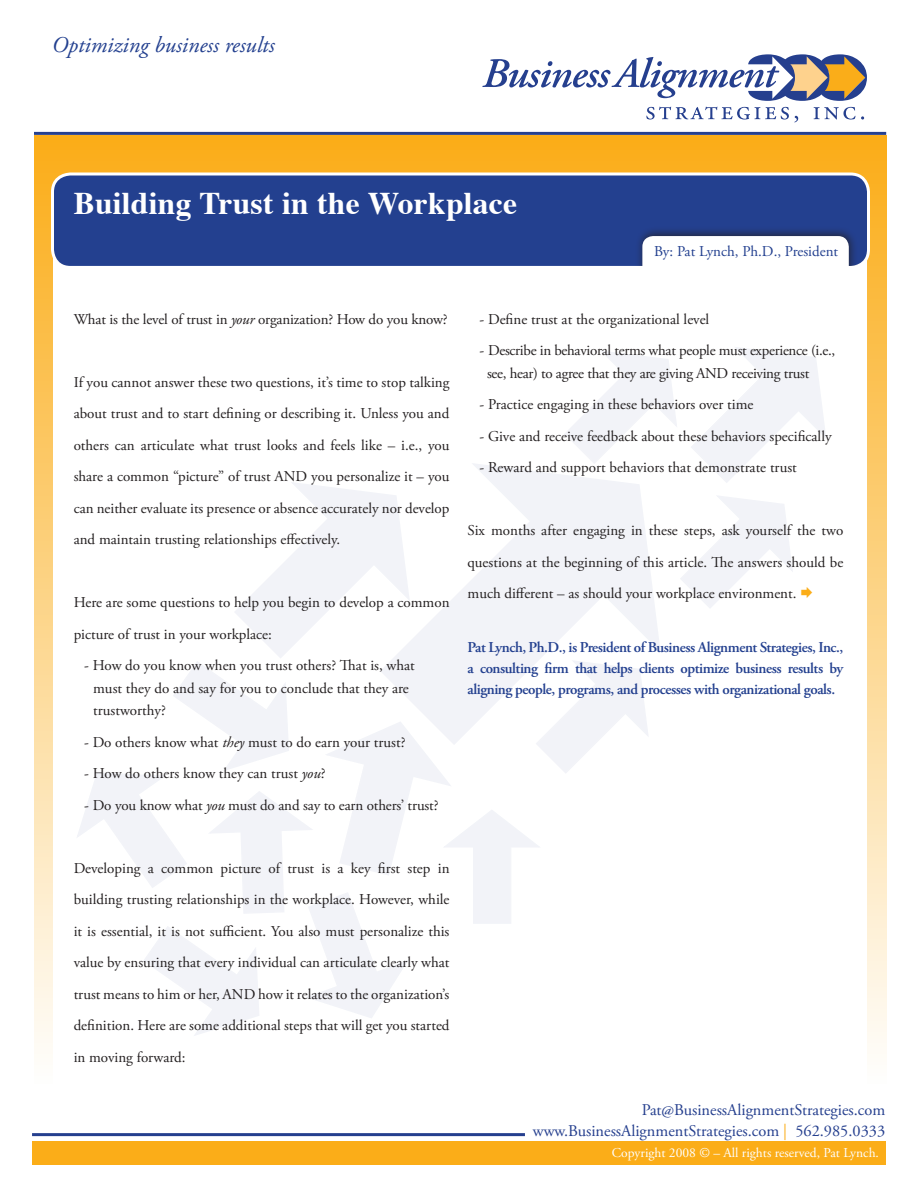
<style>
.page{position:relative;width:918px;height:1188px;background:#fff}
.page>*{position:absolute;margin:0;border:0;box-sizing:border-box;transform-origin:0 0}
.t1{font:700 31.5px "Times";letter-spacing:.01em;color:#fff}
.t2{font:italic 22.5px "Adobe Garamond Pro";color:#23408f}
.t3{font:16.35px "Adobe Garamond Pro";color:#253f8e}
.t4{font:15px/31.5px "Adobe Garamond Pro";color:#231f20;text-align:justify}
.t5{font:600 15px/21px "Adobe Garamond Pro";letter-spacing:-.03em;color:#23408f;text-align:justify}
.t6{font:15px/22.5px "Adobe Garamond Pro";letter-spacing:-.02em;color:#231f20}
.t7{font:15px "Adobe Garamond Pro";color:#23408f}
.t8{font:13.5px "Adobe Garamond Pro";color:#fff}
.s1{font-style:italic}
.s2{color:#fbad18}
</style>
<div class="page">
<div style="left:34px;top:135px;width:852px;height:948px;background:linear-gradient(to bottom,#fbad18,#fefefc)"></div>
<svg style="left:646px;top:107px;width:218px;height:15px"></svg>
<svg style="left:482px;top:54px;width:385px;height:47px"></svg>
<hr style="left:34px;top:132px;width:852px;height:3px;background:#253f8e">
<hr style="left:32px;top:1133px;width:493px;height:3px;background:#253f8e">
<div style="left:32px;top:1141px;width:854px;height:24px;background:#fbad18"></div>
<div style="left:54px;top:228px;width:813px;height:867px;background:#fff"></div>
<div style="left:52px;top:174px;width:816px;height:93px;background:#23408f;border-radius:18px"></div>
<div style="left:51px;top:172px;width:819px;height:97px;border:3px solid #fff;border-radius:18px"></div>
<div style="left:635px;top:226px;width:229px;height:79px;background:#231f20;opacity:.75"></div>
<div style="left:642px;top:236px;width:207px;height:56px;background:#fff;border-radius:11px"></div>
<div style="left:627px;top:267px;width:233px;height:37px;background:#fff"></div>
<svg style="left:77px;top:347px;width:749px;height:689px"></svg>
<p class="t2" style="left:52px;top:31px;width:224px">Optimizing business results</p>
<p class="t1" style="left:74px;top:174px;width:445px">Building Trust in the Workplace</p>
<p class="t7" style="left:654px;top:243px;width:186px">By: Pat Lynch, Ph.D., President</p>
<p class="t4" style="left:74px;top:304px;width:376px">What is the level of trust in <span class="s1">your</span> organization? How do you know?</p>
<p class="t4" style="left:74px;top:367px;width:377px">If you cannot answer these two questions, it’s time to stop talking about trust and to start defining or describing it. Unless you and others can articulate what trust looks and feels like – i.e., you share a common “picture” of trust AND you personalize it – you can neither evaluate its presence or absence accurately nor develop and maintain trusting relationships effectively.</p>
<p class="t4" style="left:74px;top:587px;width:377px">Here are some questions to help you begin to develop a common picture of trust in your workplace:</p>
<p class="t4" style="left:93px;top:655px;width:323px;line-height:22.5px;text-align:left;text-indent:-9px">- How do you know when you trust others? That is, what must they do and say for you to conclude that they are trustworthy?</p>
<p class="t4" style="left:84px;top:727px;width:323px">- Do others know what <span class="s1">they</span> must to do earn your trust?</p>
<p class="t4" style="left:84px;top:758px;width:243px">- How do others know they can trust <span class="s1">you</span>?</p>
<p class="t4" style="left:84px;top:790px;width:356px">- Do you know what <span class="s1">you</span> must do and say to earn others’ trust?</p>
<p class="t4" style="left:480px;top:304px;width:231px">- Define trust at the organizational level</p>
<p class="t6" style="left:487px;top:340px;width:350px;text-indent:-8px">- Describe in behavioral terms what people must experience (i.e., see, hear) to agree that they are giving AND receiving trust</p>
<p class="t4" style="left:480px;top:389px;width:275px">- Practice engaging in these behaviors over time</p>
<p class="t4" style="left:480px;top:421px;width:354px">- Give and receive feedback about these behaviors specifically</p>
<p class="t4" style="left:480px;top:452px;width:319px">- Reward and support behaviors that demonstrate trust</p>
<p class="t4" style="left:468px;top:515px;width:377px">Six months after engaging in these steps, ask yourself the two questions at the beginning of this article. The answers should be much different – as should your workplace environment.</p>
<p class="t5" style="left:468px;top:637px;width:377px">Pat Lynch, Ph.D., is President of Business Alignment Strategies, Inc., a consulting firm that helps clients optimize business results by aligning people, programs, and processes with organizational goals.</p>
<p class="t4" style="left:74px;top:853px;width:377px">Developing a common picture of trust is a key first step in building trusting relationships in the workplace. However, while it is essential, it is not sufficient. You also must personalize this value by ensuring that every individual can articulate clearly what trust means to him or her, AND how it relates to the organization’s definition. Here are some additional steps that will get you started in moving forward:</p>
<p class="t3" style="left:642px;top:1100px;width:245px">Pat@BusinessAlignmentStrategies.com</p>
<p class="t3" style="left:533px;top:1121px;width:354px">www.BusinessAlignmentStrategies.com <span class="s2">|</span> 562.985.0333</p>
<p class="t8" style="left:612px;top:1144px;width:269px">Copyright 2008 © – All rights reserved, Pat Lynch.</p>
</div>
